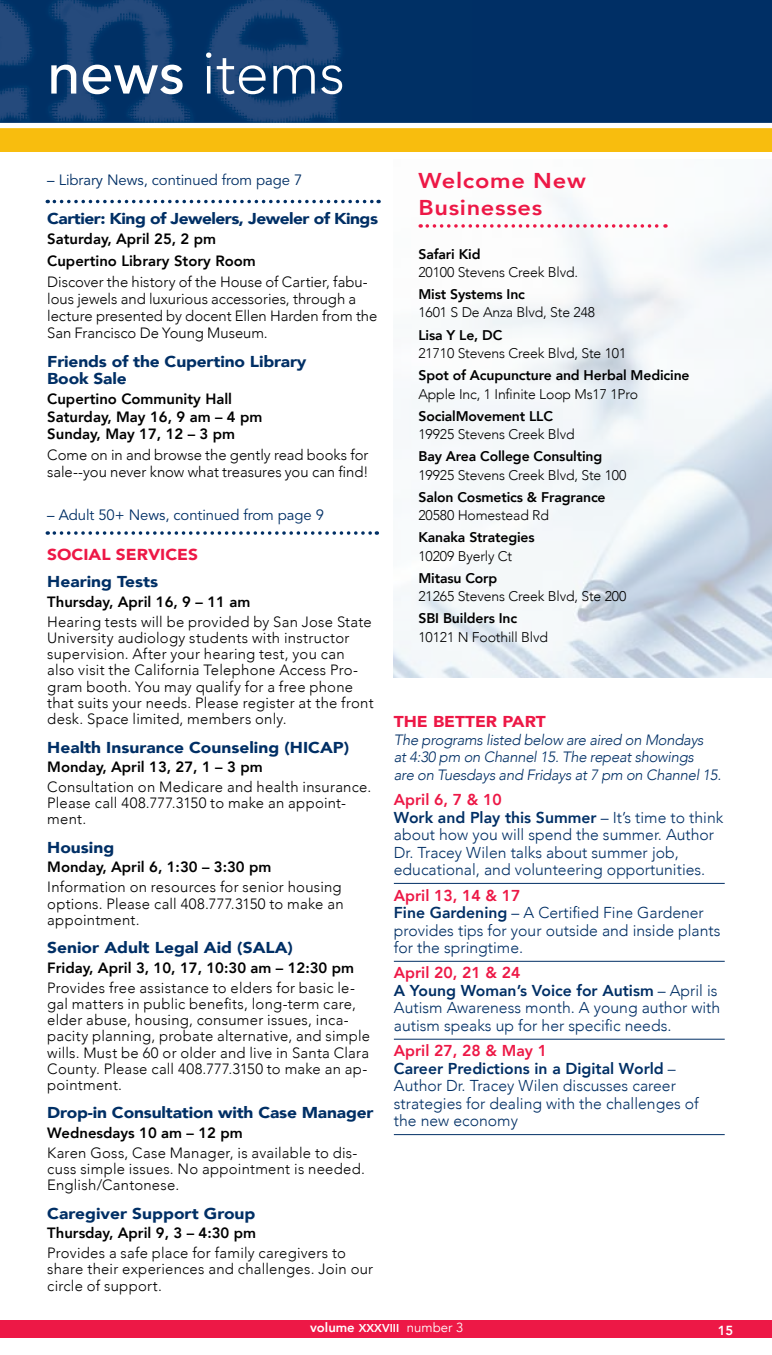
<style>
.page{position:relative;width:772px;height:1355px;background:#fff}
.page>*{position:absolute;margin:0;border:0;box-sizing:border-box;transform-origin:0 0}
.t1{font:300 59.5px "Avenir";color:#fff}
.t2{font:800 21.35px/26.9px "Avenir";letter-spacing:.03em;color:#ed1846;scale:1.1 1}
.t3{font:300 15.75px/17.5px "Avenir";color:#002f65}
.t4{font:900 15.75px/17.5px "Avenir";letter-spacing:-.01em;color:#002f65;scale:1.1 1}
.t5{font:900 15.75px "Avenir";letter-spacing:-.03em;color:#002f65;scale:1.1 1}
.t6{font:900 15.75px "Avenir LT Std";color:#ed1846;scale:1.1 1}
.t7{font:900 15.75px "Avenir";color:#ed1846;scale:1.1 1}
.t8{font:300 14.88px/16.1px "Avenir";letter-spacing:.015em;color:#000}
.t9{font:800 14.88px/17.5px "Avenir";color:#000}
.t10{font:300 14.88px/17px "Avenir";letter-spacing:-.005em;color:#000}
.t11{font:italic 300 14.88px/17.5px "Avenir";letter-spacing:-.02em;color:#002f65}
.t12{font:14.88px "Avenir LT Std";letter-spacing:-.005em;color:#002f65}
.t13{font:300 14px "Avenir";letter-spacing:-.01em;color:#000}
.t14{font:800 14px "Avenir";letter-spacing:-.01em;color:#000}
.t15{font:800 13.12px "Avenir";color:#fff}
.t16{font:800 11.38px "Avenir";color:#fff}
.s1{font-weight:500}
.s2{font-size:13.12px}
.s3{font-weight:400;font-size:13.12px}
.s4{font-weight:800;color:#ed1846}
.s5{font-weight:800}
</style>
<div class="page">
<img style="left:0;top:0;width:472px;height:123px">
<div style="left:472px;top:0;width:300px;height:123px;background:#002f65"></div>
<div style="left:0;top:125px;width:772px;height:27px;background:#f8bd0e"></div>
<div style="left:0;top:123px;width:772px;height:5px;background:#fff"></div>
<img style="left:394px;top:193px;width:378px;height:484px">
<hr style="left:394px;top:883px;width:330px;height:1px;background:#002f65">
<hr style="left:394px;top:961px;width:330px;height:1px;background:#002f65">
<hr style="left:394px;top:1039px;width:330px;height:1px;background:#002f65">
<hr style="left:394px;top:1134px;width:330px;height:1px;background:#002f65">
<svg style="left:427px;top:224px;width:239px;height:4px"></svg>
<svg style="left:54px;top:200px;width:325px;height:3px"></svg>
<svg style="left:54px;top:531px;width:323px;height:4px"></svg>
<div style="left:0;top:1319px;width:772px;height:18px;background:#ed1846"></div>
<h1 class="t1" style="left:47px;top:38px;width:299px"><span class="s1">news</span> items</h1>
<h2 class="t2" style="left:418px;top:166px;width:154px">Welcome New<br>Businesses</h2>
<p class="t12" style="left:47px;top:171px;width:257px">– Library News, continued from page 7</p>
<p class="t5" style="left:47px;top:205px;width:302px">Cartier: King of Jewelers, Jeweler of Kings</p>
<p class="t9" style="left:47px;top:227px;width:210px;line-height:21.3px">Saturday, April 25, 2 pm<br>Cupertino Library Story Room</p>
<p class="t10" style="left:47px;top:273px;width:332px">Discover the history of the House of Cartier, fabu&shy;lous jewels and luxurious accessories, through a lecture presented by docent Ellen Harden from the San Francisco De Young Museum.</p>
<p class="t4" style="left:47px;top:352px;width:237px">Friends of the Cupertino Library<br>Book Sale</p>
<p class="t9" style="left:47px;top:389px;width:217px">Cupertino Community Hall<br>Saturday, May 16, 9 am – 4 pm<br>Sunday, May 17, 12 – 3 pm</p>
<p class="t10" style="left:47px;top:446px;width:323px">Come on in and browse the gently read books for sale--you never know what treasures you can find!</p>
<p class="t14" style="left:418px;top:241px;width:64px">Safari Kid</p>
<p class="t13" style="left:418px;top:264px;width:161px">20100 Stevens Creek Blvd.</p>
<p class="t14" style="left:418px;top:281px;width:108px">Mist Systems Inc</p>
<p class="t13" style="left:418px;top:304px;width:178px">1601 S De Anza Blvd, Ste 248</p>
<p class="t14" style="left:418px;top:322px;width:85px">Lisa Y Le, DC</p>
<p class="t13" style="left:418px;top:345px;width:209px">21710 Stevens Creek Blvd, Ste 101</p>
<p class="t14" style="left:418px;top:362px;width:273px">Spot of Acupuncture and Herbal Medicine</p>
<p class="t13" style="left:418px;top:385px;width:221px">Apple Inc, 1 Infinite Loop Ms17 1Pro</p>
<p class="t14" style="left:418px;top:403px;width:136px">SocialMovement LLC</p>
<p class="t13" style="left:418px;top:426px;width:158px">19925 Stevens Creek Blvd</p>
<p class="t14" style="left:418px;top:443px;width:185px">Bay Area College Consulting</p>
<p class="t13" style="left:418px;top:466px;width:209px">19925 Stevens Creek Blvd, Ste 100</p>
<p class="t14" style="left:418px;top:484px;width:189px">Salon Cosmetics &amp; Fragrance</p>
<p class="t13" style="left:418px;top:507px;width:132px">20580 Homestead Rd</p>
<p class="t14" style="left:418px;top:525px;width:118px">Kanaka Strategies</p>
<p class="t13" style="left:418px;top:547px;width:95px">10209 Byerly Ct</p>
<p class="t14" style="left:418px;top:565px;width:80px">Mitasu Corp</p>
<p class="t13" style="left:418px;top:588px;width:209px">21265 Stevens Creek Blvd, Ste 200</p>
<p class="t14" style="left:418px;top:606px;width:100px">SBI Builders Inc</p>
<p class="t13" style="left:418px;top:628px;width:131px">10121 N Foothill Blvd</p>
<p class="t12" style="left:47px;top:506px;width:278px">– Adult 50+ News, continued from page 9</p>
<p class="t6" style="left:47px;top:545px;width:139px">SOCIAL SERVICES</p>
<p class="t4" style="left:47px;top:573px;width:102px">Hearing Tests</p>
<p class="t9" style="left:47px;top:592px;width:204px">Thursday, April 16, 9 – 11 am</p>
<p class="t8" style="left:47px;top:614px;width:328px">Hearing tests will be provided by San Jose State University audiology students with instructor supervision. After your hearing test, you can also visit the California Telephone Access Pro&shy;gram booth. You may qualify for a free phone that suits your needs. Please register at the front desk. Space limited, members only.</p>
<p class="t4" style="left:47px;top:738px;width:276px">Health Insurance Counseling (HICAP)</p>
<p class="t9" style="left:47px;top:757px;width:217px">Monday, April 13, 27, 1 – 3 pm</p>
<p class="t8" style="left:47px;top:779px;width:325px">Consultation on Medicare and health insurance.<br>Please call 408.777.3150 to make an appoint&shy;ment.</p>
<p class="t4" style="left:47px;top:838px;width:62px">Housing</p>
<p class="t9" style="left:47px;top:857px;width:226px">Monday, April 6, 1:30 – 3:30 pm</p>
<p class="t8" style="left:47px;top:879px;width:298px">Information on resources for senior housing options. Please call 408.777.3150 to make an appointment.</p>
<p class="t4" style="left:47px;top:938px;width:225px">Senior Adult Legal Aid (SALA)</p>
<p class="t9" style="left:47px;top:958px;width:308px">Friday, April 3, 10, 17, 10:30 am – 12:30 pm</p>
<p class="t8" style="left:47px;top:979px;width:324px">Provides free assistance to elders for basic le&shy;gal matters in public benefits, long-term care, elder abuse, housing, consumer issues, inca&shy;pacity planning, probate alternative, and simple wills. Must be 60 or older and live in Santa Clara County. Please call 408.777.3150 to make an ap&shy;pointment.</p>
<p class="t4" style="left:47px;top:1103px;width:298px">Drop-in Consultation with Case Manager</p>
<p class="t9" style="left:47px;top:1123px;width:197px">Wednesdays 10 am – 12 pm</p>
<p class="t8" style="left:47px;top:1144px;width:319px">Karen Goss, Case Manager, is available to dis&shy;cuss simple issues. No appointment is needed.<br>English/Cantonese.</p>
<p class="t4" style="left:47px;top:1204px;width:191px">Caregiver Support Group</p>
<p class="t9" style="left:47px;top:1223px;width:210px">Thursday, April 9, 3 – 4:30 pm</p>
<p class="t8" style="left:47px;top:1245px;width:327px">Provides a safe place for family caregivers to share their experiences and challenges. Join our circle of support.</p>
<p class="t16" style="left:310px;top:1317px;width:155px"><span class="s2">volume</span> XXXVIII <span class="s3">number 3</span></p>
<p class="t15" style="left:718px;top:1318px;width:17px">15</p>
<p class="t7" style="left:394px;top:708px;width:139px">THE BETTER PART</p>
<p class="t11" style="left:394px;top:731px;width:329px">The programs listed below are aired on Mondays<br>at 4:30 pm on Channel 15. The repeat showings<br>are on Tuesdays and Fridays at 7 pm on Channel 15.</p>
<p class="t3" style="left:394px;top:791px;width:331px"><span class="s4">April 6, 7 &amp; 10<br></span><span class="s5">Work and Play this Summer</span> – It’s time to think about how you will spend the summer. Author Dr. Tracey Wilen talks about summer job, educational, and volunteering opportunities.</p>
<p class="t3" style="left:394px;top:886px;width:328px"><span class="s4">April 13, 14 &amp; 17<br></span><span class="s5">Fine Gardening</span> – A Certified Fine Gardener provides tips for your outside and inside plants for the springtime.</p>
<p class="t3" style="left:394px;top:964px;width:328px"><span class="s4">April 20, 21 &amp; 24<br></span><span class="s5">A Young Woman’s Voice for Autism</span> – April is Autism Awareness month. A young author with autism speaks up for her specific needs.</p>
<p class="t3" style="left:394px;top:1042px;width:306px"><span class="s4">April 27, 28 &amp; May 1<br></span><span class="s5">Career Predictions in a Digital World</span> –<br>Author Dr. Tracey Wilen discusses career strategies for dealing with the challenges of the new economy</p>
</div>
